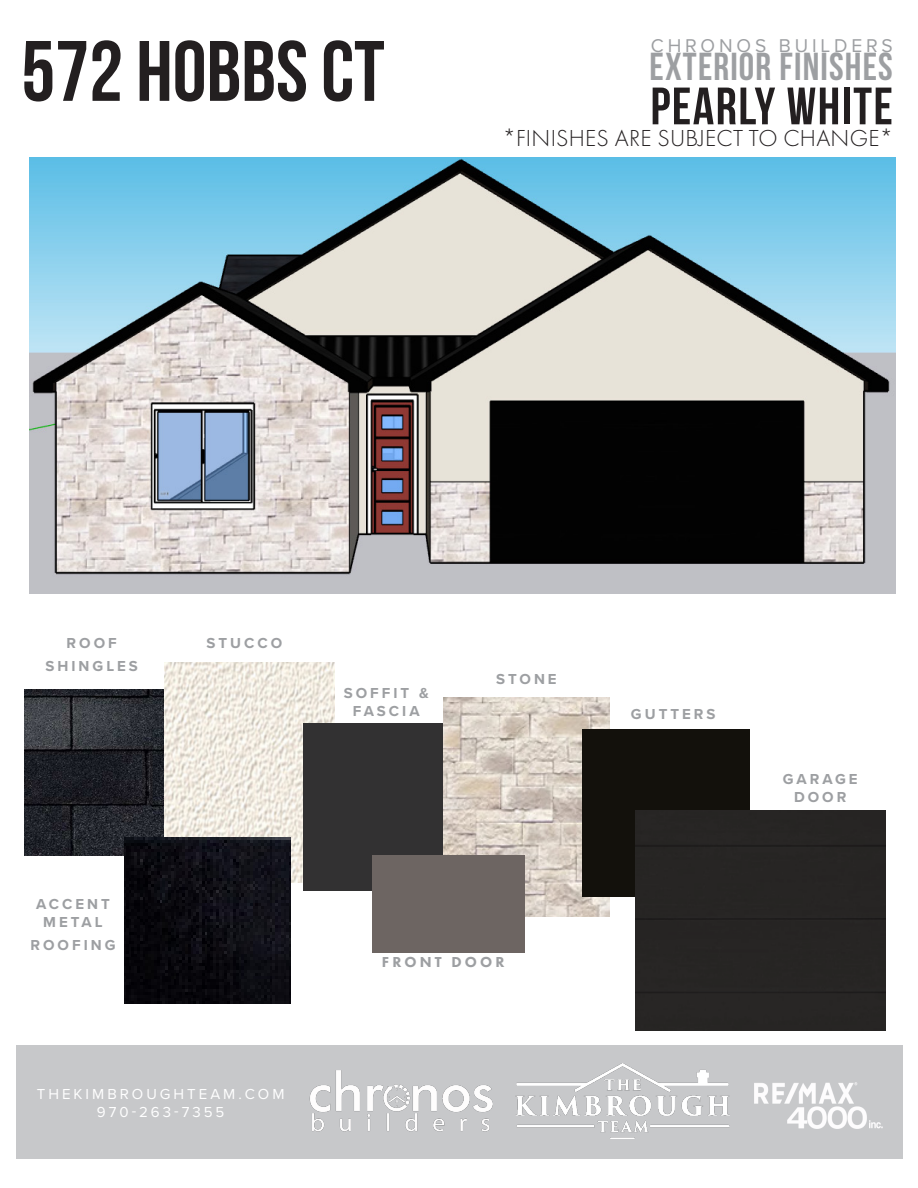
<style>
.page{position:relative;width:918px;height:1188px;background:#fff}
.page>*{position:absolute;margin:0;border:0;box-sizing:border-box;transform-origin:0 0}
.t1{font:85.5px "Bebas Neue";color:#231f20}
.t2{font:52.5px "Bebas Neue";letter-spacing:.03em;color:#231f20}
.t3{font:39px "Bebas Neue";letter-spacing:.03em;color:#9d9fa2}
.t4{font:300 24px "Futura PT";letter-spacing:.01em;color:#231f20}
.t5{font:19.2px "Proxima Nova";letter-spacing:.2em;color:#9d9fa2}
.t6{font:700 15px "Proxima Nova";letter-spacing:.2em;color:#9d9fa2}
.t7{font:15px "Proxima Nova";letter-spacing:.2em;color:#fff}
.t8{font:800 15px "Futura PT";letter-spacing:.21em;color:#9d9fa2}
</style>
<div class="page">
<div style="left:16px;top:1046px;width:887px;height:113px;background:#c7c8ca"></div>
<img style="left:516px;top:1064px;width:213px;height:74px">
<img style="left:309px;top:1070px;width:184px;height:62px">
<img style="left:754px;top:1083px;width:129px;height:45px">
<img style="left:25px;top:689px;width:139px;height:167px">
<img style="left:164px;top:663px;width:171px;height:219px">
<div style="left:304px;top:724px;width:139px;height:166px;background:#323132"></div>
<img style="left:124px;top:837px;width:167px;height:167px">
<img style="left:443px;top:697px;width:167px;height:220px">
<div style="left:583px;top:730px;width:166px;height:166px;background:#13110c"></div>
<div style="left:636px;top:811px;width:250px;height:219px;background:#272524"></div>
<img style="left:29px;top:158px;width:866px;height:435px">
<div style="left:373px;top:856px;width:151px;height:97px;background:#6d6562"></div>
<p class="t1" style="left:21px;top:24px;width:365px">572 HOBBS CT</p>
<p class="t5" style="left:651px;top:31px;width:243px">CHRONOS BUILDERS</p>
<p class="t3" style="left:649px;top:46px;width:245px">EXTERIOR FINISHES</p>
<p class="t2" style="left:651px;top:77px;width:244px">PEARLY WHITE</p>
<p class="t4" style="left:503px;top:124px;width:392px">*FINISHES ARE SUBJECT TO CHANGE*</p>
<p class="t6" style="left:67px;top:632px;width:52px">ROOF</p>
<p class="t6" style="left:46px;top:655px;width:94px">SHINGLES</p>
<p class="t6" style="left:207px;top:632px;width:77px">STUCCO</p>
<p class="t6" style="left:496px;top:668px;width:62px">STONE</p>
<p class="t6" style="left:344px;top:682px;width:86px">SOFFIT &amp;</p>
<p class="t6" style="left:353px;top:700px;width:68px">FASCIA</p>
<p class="t6" style="left:631px;top:703px;width:86px">GUTTERS</p>
<p class="t6" style="left:36px;top:893px;width:75px">ACCENT</p>
<p class="t6" style="left:43px;top:911px;width:61px">METAL</p>
<p class="t6" style="left:31px;top:934px;width:87px">ROOFING</p>
<p class="t7" style="left:37px;top:1083px;width:249px">THEKIMBROUGHTEAM.COM</p>
<p class="t7" style="left:97px;top:1101px;width:129px">970-263-7355</p>
<p class="t8" style="left:382px;top:953px;width:124px">FRONT DOOR</p>
<p class="t6" style="left:783px;top:768px;width:76px">GARAGE</p>
<p class="t6" style="left:794px;top:786px;width:54px">DOOR</p>
</div>
